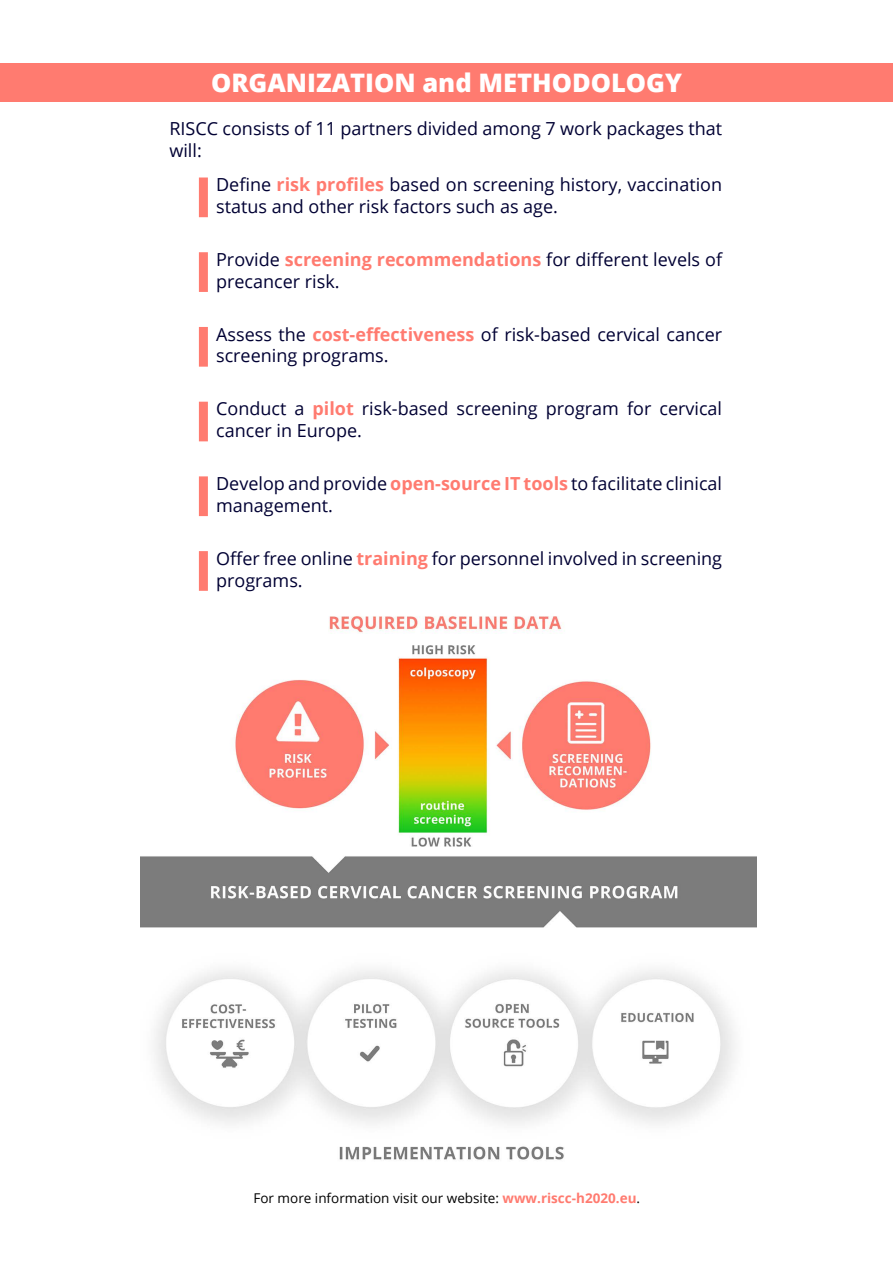
<style>
.page{position:relative;width:893px;height:1263px;background:#fff}
.page>*{position:absolute;margin:0;border:0;box-sizing:border-box;transform-origin:0 0}
.t1{font:800 25.5px "Open Sans";color:#fff}
.t2{font:18px/21.6px "Open Sans";color:#003}
.t3{font:13.5px "Open Sans";color:#000}
.s1{font-weight:700;color:#ff7b70}
</style>
<div class="page">
<img style="left:140px;top:616px;width:617px;height:544px">
<div style="left:199px;top:177px;width:9px;height:40px;background:#ff7b70"></div>
<div style="left:199px;top:252px;width:9px;height:40px;background:#ff7b70"></div>
<div style="left:199px;top:327px;width:9px;height:40px;background:#ff7b70"></div>
<div style="left:199px;top:402px;width:9px;height:39px;background:#ff7b70"></div>
<div style="left:199px;top:476px;width:9px;height:40px;background:#ff7b70"></div>
<div style="left:199px;top:551px;width:9px;height:40px;background:#ff7b70"></div>
<div style="left:0;top:64px;width:893px;height:38px;background:#ff7b70"></div>
<h1 class="t1" style="left:211px;top:63px;width:472px">ORGANIZATION and METHODOLOGY</h1>
<p class="t2" style="left:169px;top:118px;width:554px">RISCC consists of 11 partners divided among 7 work packages that will:</p>
<p class="t2" style="left:216px;top:173px;width:507px">Define <span class="s1">risk profiles</span> based on screening history, vaccination status and other risk factors such as age.</p>
<p class="t2" style="left:216px;top:248px;width:507px">Provide <span class="s1">screening recommendations</span> for different levels of precancer risk.</p>
<p class="t2" style="left:216px;top:323px;width:507px">Assess the <span class="s1">cost-effectiveness</span> of risk-based cervical cancer screening programs.</p>
<p class="t2" style="left:216px;top:398px;width:507px">Conduct a <span class="s1">pilot</span> risk-based screening program for cervical cancer in Europe.</p>
<p class="t2" style="left:216px;top:472px;width:507px">Develop and provide <span class="s1">open-source IT tools</span> to facilitate clinical management.</p>
<p class="t2" style="left:216px;top:547px;width:507px">Offer free online <span class="s1">training</span> for personnel involved in screening programs.</p>
<p class="t3" style="left:253px;top:1189px;width:388px">For more information visit our website: <span class="s1">www.riscc-h2020.eu</span>.</p>
</div>
